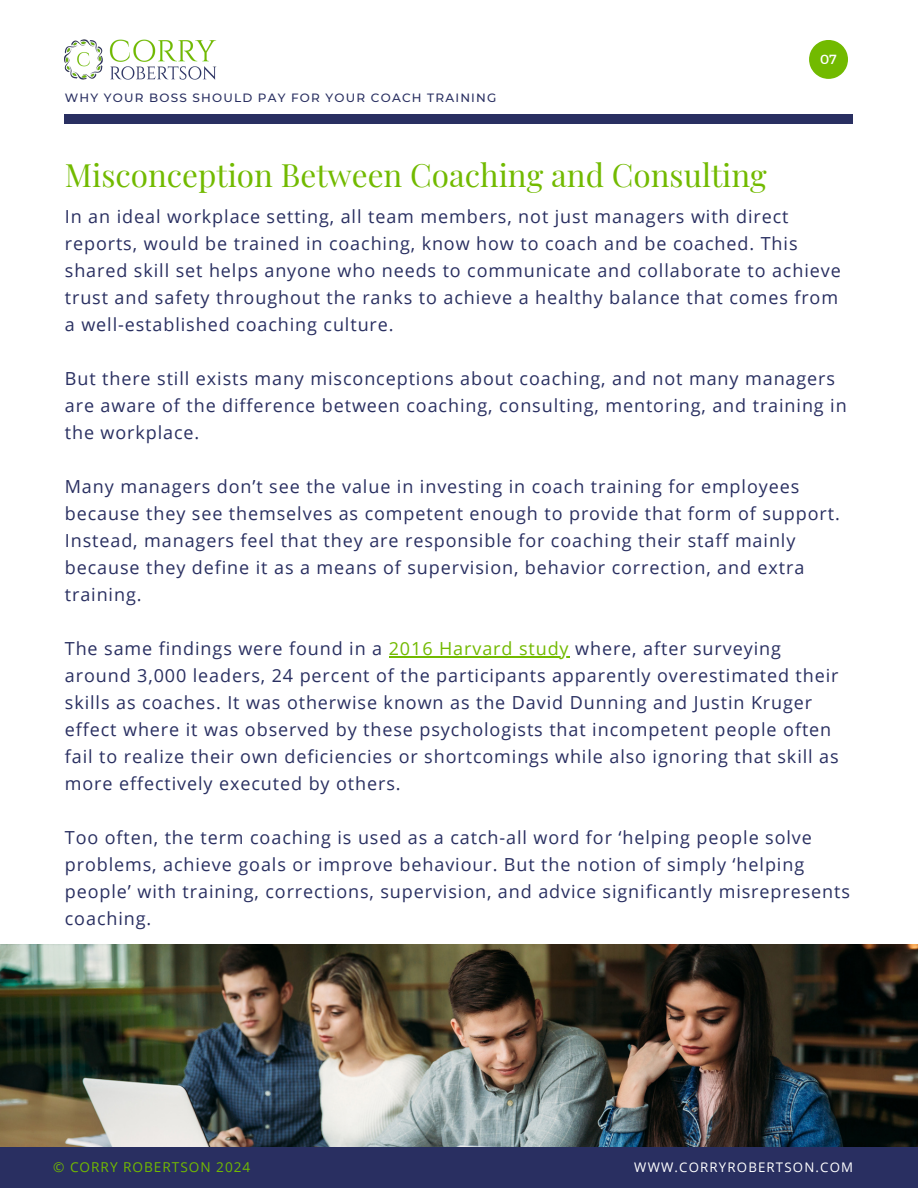
<style>
.page{position:relative;width:918px;height:1188px;background:#fff}
.page>*{position:absolute;margin:0;border:0;box-sizing:border-box;transform-origin:0 0}
.t1{font:31.5px "Playfair Display";color:#72ba00}
.t2{font:18px/27px "Open Sans";letter-spacing:.05em;color:#292f61}
.t3{font:13.65px "Open Sans";letter-spacing:.07em;color:#72ba00}
.t4{font:13.2px "Open Sans";letter-spacing:.09em;color:#fff}
.t5{font:13.2px "Montserrat";color:#fff}
.t6{font:500 12px "Montserrat";letter-spacing:.1em;color:#292f61}
.s1{color:#72ba00}
</style>
<div class="page">
<div style="left:65px;top:115px;width:788px;height:9px;background:#292f61"></div>
<div style="left:0;top:1146px;width:918px;height:42px;background:#292f61"></div>
<hr style="left:389px;top:656px;width:181px;height:1px;background:#72ba00">
<svg style="left:809px;top:40px;width:39px;height:39px"></svg>
<img style="left:65px;top:39px;width:152px;height:41px">
<img style="left:0;top:945px;width:918px;height:201px">
<p class="t6" style="left:65px;top:90px;width:433px">WHY YOUR BOSS SHOULD PAY FOR YOUR COACH TRAINING</p>
<h1 class="t1" style="left:65px;top:153px;width:704px">Misconception Between Coaching and Consulting</h1>
<p class="t5" style="left:820px;top:50px;width:18px">07</p>
<p class="t2" style="left:65px;top:202px;width:778px">In an ideal workplace setting, all team members, not just managers with direct reports, would be trained in coaching, know how to coach and be coached. This shared skill set helps anyone who needs to communicate and collaborate to achieve trust and safety throughout the ranks to achieve a healthy balance that comes from a well-established coaching culture.</p>
<p class="t2" style="left:65px;top:364px;width:783px">But there still exists many misconceptions about coaching, and not many managers are aware of the difference between coaching, consulting, mentoring, and training in the workplace.</p>
<p class="t2" style="left:65px;top:472px;width:776px">Many managers don’t see the value in investing in coach training for employees because they see themselves as competent enough to provide that form of support.<br>Instead, managers feel that they are responsible for coaching their staff mainly because they define it as a means of supervision, behavior correction, and extra training.</p>
<p class="t2" style="left:65px;top:634px;width:775px">The same findings were found in a <span class="s1">2016 Harvard study</span> where, after surveying around 3,000 leaders, 24 percent of the participants apparently overestimated their skills as coaches. It was otherwise known as the David Dunning and Justin Kruger effect where it was observed by these psychologists that incompetent people often fail to realize their own deficiencies or shortcomings while also ignoring that skill as more effectively executed by others.</p>
<p class="t2" style="left:65px;top:823px;width:787px">Too often, the term coaching is used as a catch-all word for ‘helping people solve problems, achieve goals or improve behaviour. But the notion of simply ‘helping people’ with training, corrections, supervision, and advice significantly misrepresents coaching.</p>
<p class="t3" style="left:53px;top:1157px;width:199px">© CORRY ROBERTSON 2024</p>
<p class="t4" style="left:634px;top:1158px;width:220px">WWW.CORRYROBERTSON.COM</p>
</div>
